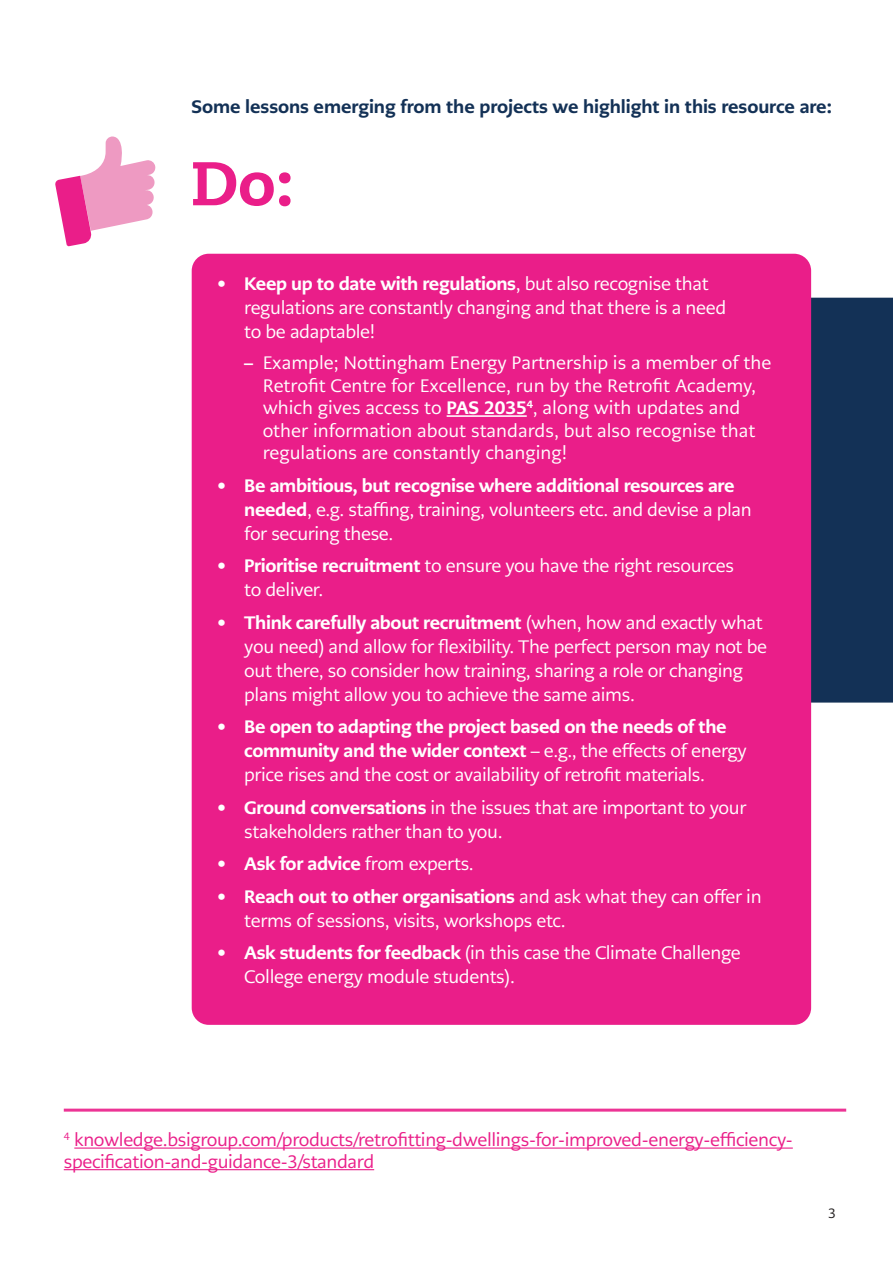
<style>
.page{position:relative;width:893px;height:1263px;background:#fff}
.page>*{position:absolute;margin:0;border:0;box-sizing:border-box;transform-origin:0 0}
.t1{font:800 61.5px "Caecilia LT Pro 85";color:#ea1e89}
.t2{font:18px/24px "PMN Caecilia Sans Text";letter-spacing:-.02em;color:#fff}
.t3{font:18px/22.5px "PMN Caecilia Sans Text";color:#fff}
.t4{font:18px/21.6px "PMN Caecilia Sans Text";letter-spacing:-.02em;color:#ea1e89}
.t5{font:800 18px "PMN Caecilia Sans Text";letter-spacing:-.005em;color:#133156}
.t6{font:800 18px "PMN Caecilia Sans Text";letter-spacing:-.02em;color:#fff}
.t7{font:13.5px "PMN Caecilia Sans Text";color:#231f20}
.s1{font-weight:800}
.s2{font-weight:700}
.s3{font-weight:400}
</style>
<div class="page">
<div style="left:811px;top:298px;width:82px;height:405px;background:#133156"></div>
<div style="left:192px;top:254px;width:619px;height:771px;background:#ea1e89;border-radius:17px"></div>
<hr style="left:74px;top:1147px;width:719px;height:1px;background:#ea1e89">
<hr style="left:64px;top:1169px;width:310px;height:1px;background:#ea1e89">
<hr style="left:64px;top:1108px;width:782px;height:3px;background:#ea1e89">
<svg style="left:55px;top:136px;width:101px;height:110px"></svg>
<hr style="left:447px;top:415px;width:80px;height:2px;background:#fff">
<p class="t5" style="left:191px;top:95px;width:642px">Some lessons emerging from the projects we highlight in this resource are:</p>
<h1 class="t1" style="left:191px;top:141px;width:104px">Do:</h1>
<p class="t2" style="left:244px;top:272px;width:484px;text-indent:-27px"><span class="s1">• Keep up to date with regulations</span>, but also recognise that regulations are constantly changing and that there is a need to be adaptable!</p>
<p class="t3" style="left:263px;top:352px;width:510px;text-indent:-18px"><span class="s2">–</span> Example; Nottingham Energy Partnership is a member of the Retrofit Centre for Excellence, run by the Retrofit Academy, which gives access to <span class="s1">PAS 2035</span><sup>4</sup>, along with updates and other information about standards, but also recognise that regulations are constantly changing!</p>
<p class="t2" style="left:244px;top:473px;width:509px;text-indent:-27px"><span class="s1">• Be ambitious, but recognise where additional resources are needed</span>, e.g. staffing, training, volunteers etc. and devise a plan for securing these.</p>
<p class="t2" style="left:244px;top:554px;width:491px;text-indent:-27px"><span class="s1">• Prioritise recruitment</span> to ensure you have the right resources to deliver.</p>
<p class="t2" style="left:244px;top:610px;width:524px;text-indent:-27px"><span class="s1">• Think carefully about recruitment</span> (when, how and exactly what you need) and allow for flexibility. The perfect person may not be out there, so consider how training, sharing a role or changing plans might allow you to achieve the same aims.</p>
<p class="t2" style="left:244px;top:715px;width:504px;text-indent:-27px"><span class="s1">• Be open to adapting the project based on the needs of the community and the wider context</span> – e.g., the effects of energy price rises and the cost or availability of retrofit materials.</p>
<p class="t2" style="left:244px;top:795px;width:504px;text-indent:-27px"><span class="s1">• Ground conversations</span> in the issues that are important to your stakeholders rather than to you.</p>
<p class="t6" style="left:217px;top:852px;width:258px">• Ask for advice <span class="s3">from experts.</span></p>
<p class="t2" style="left:244px;top:884px;width:519px;text-indent:-27px"><span class="s1">• Reach out to other organisations</span> and ask what they can offer in terms of sessions, visits, workshops etc.</p>
<p class="t2" style="left:244px;top:941px;width:498px;text-indent:-27px"><span class="s1">• Ask students for feedback</span> (in this case the Climate Challenge<br>College energy module students).</p>
<p class="t4" style="left:64px;top:1129px;width:730px"><sup>4</sup> knowledge.bsigroup.com/products/retrofitting-dwellings-for-improved-energy-efficiency&shy;specification-and-guidance-3/standard</p>
<p class="t7" style="left:828px;top:1205px;width:9px">3</p>
</div>
